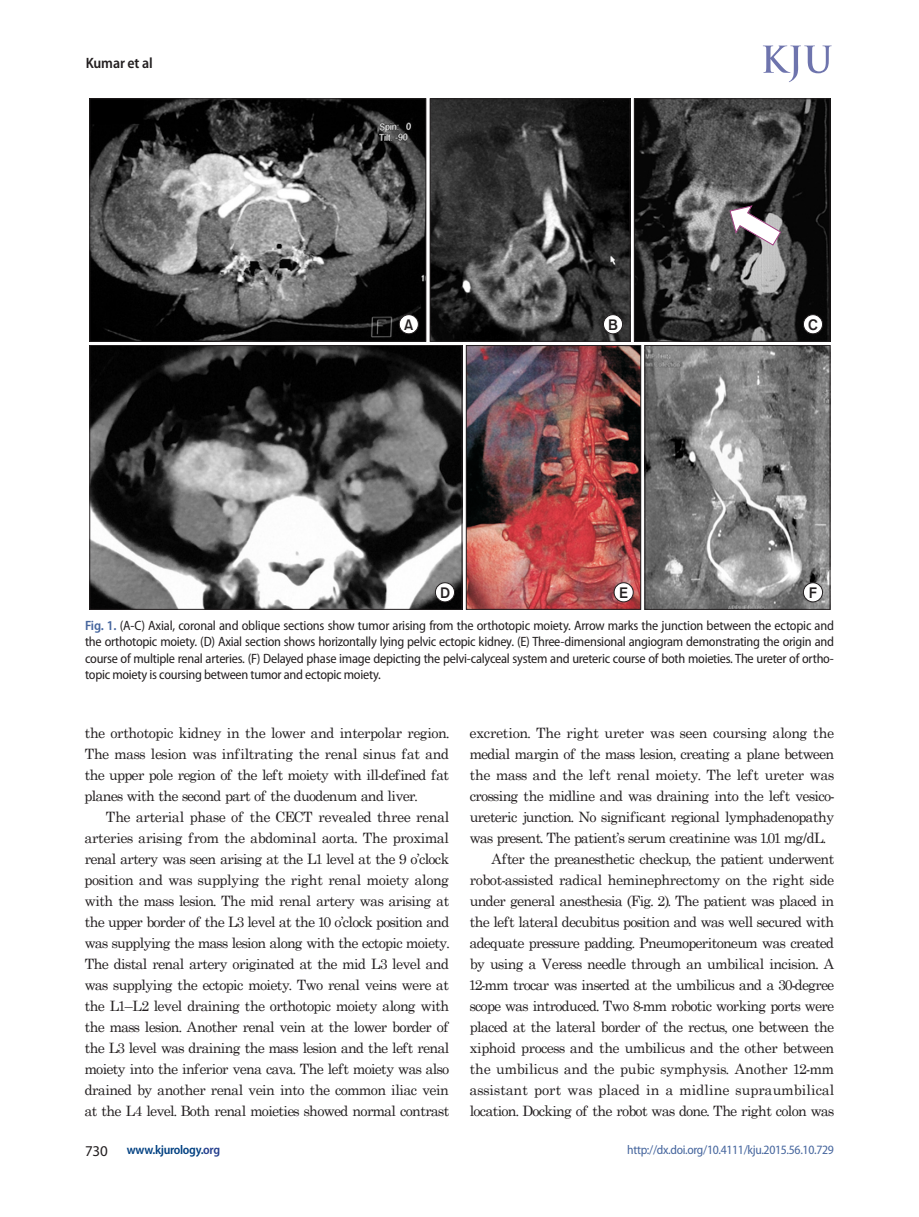
<style>
.page{position:relative;width:919px;height:1217px;background:#fff}
.page>*{position:absolute;margin:0;border:0;box-sizing:border-box;transform-origin:0 0}
.t1{font:600 semi-condensed 15px "Myriad Pro";letter-spacing:-.01em;color:#231f20}
.t2{font:15px "Gothic 725 BT Bold A";color:#231f20}
.t3{font:15px "Myriad Pro";color:#231f20}
.본문{font:14.25px/21px "Century Schoolbook";letter-spacing:-.045em;color:#231f20;text-align:justify}
.표{font:semi-condensed 13.5px/16.5px "Myriad Pro";letter-spacing:-.02em;color:#231f20;text-align:justify}
.t4{font:semi-condensed 12.75px "Myriad Pro";letter-spacing:-.025em;color:#45659d}
.t5{font:600 semi-condensed 12.75px "Myriad Pro";letter-spacing:-.025em;color:#014081}
.s1{font-weight:600;color:#45659d}
.s2{color:#253f8e}
</style>
<div class="page">
<svg style="left:763px;top:46px;width:68px;height:36px"></svg>
<img style="left:91px;top:100px;width:333px;height:239px">
<div style="left:89px;top:98px;width:337px;height:243px;border:1px solid #231f20"></div>
<div style="left:399px;top:314px;width:19px;height:20px;background:#fff;border-radius:50%"></div>
<div style="left:399px;top:314px;width:19px;height:20px;border:1px solid #231f20;border-radius:50%"></div>
<svg style="left:429px;top:98px;width:401px;height:244px;background:#3a3a3a"></svg>
<svg style="left:729px;top:205px;width:52px;height:41px"></svg>
<img style="left:89px;top:345px;width:741px;height:264px">
<p class="t1" style="left:86px;top:53px;width:68px">Kumar et al</p>
<p class="t2" style="left:404px;top:315px;width:11px">A</p>
<p class="t2" style="left:608px;top:315px;width:11px">B</p>
<p class="t2" style="left:808px;top:315px;width:11px">C</p>
<p class="t2" style="left:440px;top:583px;width:12px">D</p>
<p class="t2" style="left:619px;top:583px;width:11px">E</p>
<p class="t2" style="left:808px;top:583px;width:10px">F</p>
<p class="표" style="left:85px;top:616px;width:750px"><span class="s1">Fig. 1.</span> (A-C) Axial, coronal and oblique sections show tumor arising from the orthotopic moiety. Arrow marks the junction between the ectopic and the orthotopic moiety. (D) Axial section shows horizontally lying pelvic ectopic kidney. (E) Three-dimensional angiogram demonstrating the origin and course of multiple renal arteries. (F) Delayed phase image depicting the pelvi-calyceal system and ureteric course of both moieties. The ureter of ortho&shy;topic moiety is coursing between tumor and ectopic moiety.</p>
<p class="본문" style="left:85px;top:720px;width:366px">the orthotopic kidney in the lower and interpolar region.<br>The mass lesion was infiltrating the renal sinus fat and the upper pole region of the left moiety with ill-defined fat planes with the second part of the duodenum and liver.</p>
<p class="본문" style="left:84px;top:804px;width:367px;text-align:left;text-indent:22px">The arterial phase of the CECT revealed three renal arteries arising from the abdominal aorta. The proximal renal artery was seen arising at the L1 level at the 9 o’clock position and was supplying the right renal moiety along with the mass lesion. The mid renal artery was arising at the upper border of the L3 level at the 10 o’clock position and was supplying the mass lesion along with the ectopic moiety.<br>The distal renal artery originated at the mid L3 level and was supplying the ectopic moiety. Two renal veins were at the L1–L2 level draining the orthotopic moiety along with the mass lesion. Another renal vein at the lower border of the L3 level was draining the mass lesion and the left renal moiety into the inferior vena cava. The left moiety was also drained by another renal vein into the common iliac vein at the L4 level. Both renal moieties showed normal contrast</p>
<p class="t3" style="left:85px;top:1141px;width:24px">730</p>
<p class="t5" style="left:127px;top:1141px;width:95px">www.kjurology.<span class="s2">org</span></p>
<p class="본문" style="left:469px;top:720px;width:367px">excretion. The right ureter was seen coursing along the medial margin of the mass lesion, creating a plane between the mass and the left renal moiety. The left ureter was crossing the midline and was draining into the left vesico&shy;ureteric junction. No significant regional lymphadenopathy was present. The patient’s serum creatinine was 1.01 mg/dL.</p>
<p class="본문" style="left:468px;top:846px;width:367px;text-indent:23px">After the preanesthetic checkup, the patient underwent robot-assisted radical heminephrectomy on the right side under general anesthesia (Fig. 2). The patient was placed in the left lateral decubitus position and was well secured with adequate pressure padding. Pneumoperitoneum was created by using a Veress needle through an umbilical incision. A 12-mm trocar was inserted at the umbilicus and a 30-degree scope was introduced. Two 8-mm robotic working ports were placed at the lateral border of the rectus, one between the xiphoid process and the umbilicus and the other between the umbilicus and the pubic symphysis. Another 12-mm assistant port was placed in a midline supraumbilical location. Docking of the robot was done. The right colon was</p>
<p class="t4" style="left:627px;top:1141px;width:208px">http://dx.doi.org/10.4111/kju.2015.56.10.729</p>
</div>
